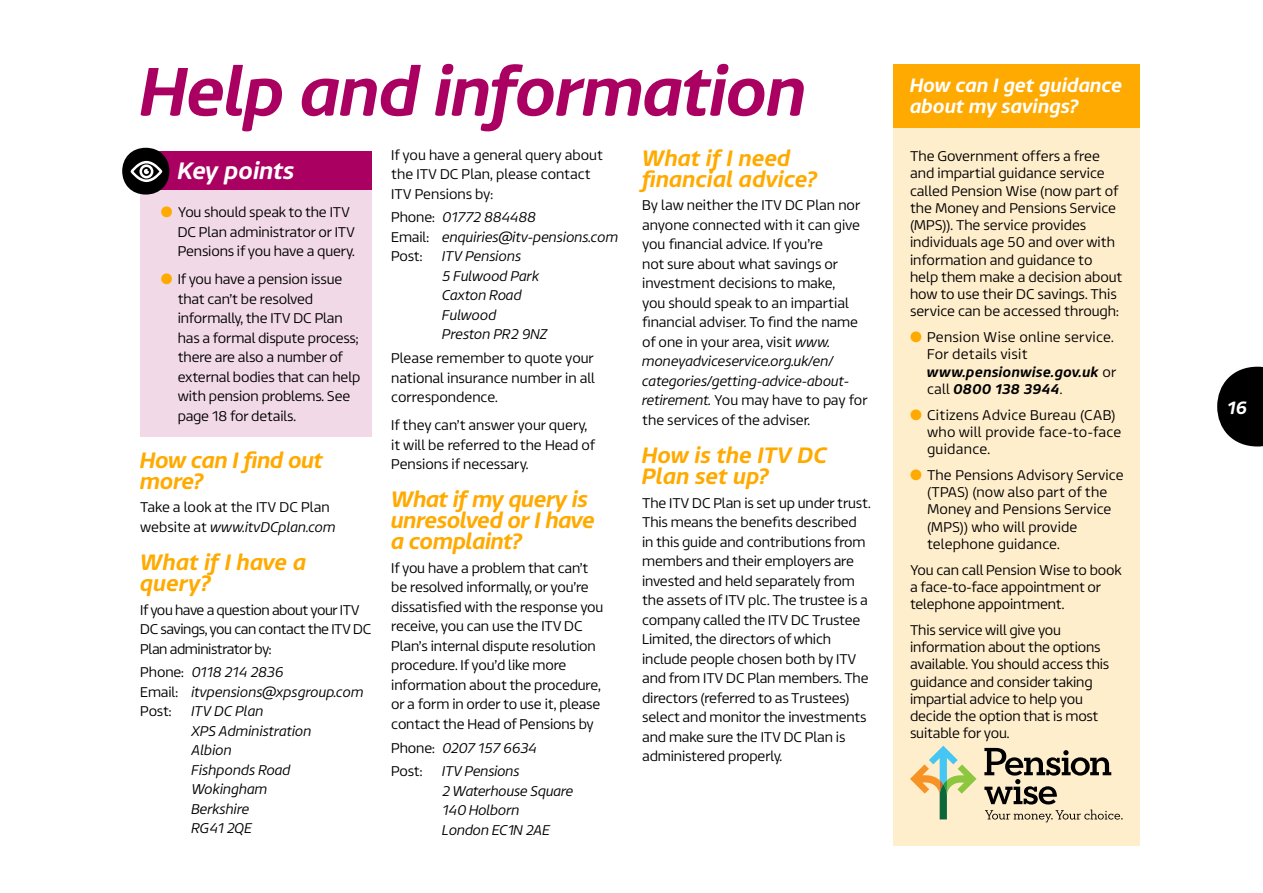
<style>
.page{position:relative;width:1263px;height:893px;background:#fff}
.page>*{position:absolute;margin:0;border:0;box-sizing:border-box;transform-origin:0 0}
.Reem_blue_head_itals{font:italic 500 69px "ITV Reem";letter-spacing:-.02em;color:#a90061}
.Reem_panel__medium_i{font:italic 500 24px "ITV Reem";letter-spacing:-.005em;color:#fff}
.Reem_subheads__mediu{font:italic 500 22.5px/21px "ITV Reem";color:#fa0}
.Reem_Body_copy{font:italic 500 22.5px/21px "ITV Reem";letter-spacing:-.02em;color:#fa0}
.Reem_subheads__mediu-2{font:italic 500 22.5px/21px "ITV Reem";letter-spacing:-.02em;color:#fa0}
.Reem_subheads__mediu-3{font:italic 500 19.5px/21px "ITV Reem";color:#fff}
.t1{font:italic 500 18px "ITV Reem";color:#fff}
.Reem_Body_copy-2{font:300 14.25px/19.5px "ITV Reem";letter-spacing:-.01em;color:#000}
.Reem_Body_copy-3{font:italic 300 14.25px/19.5px "ITV Reem";color:#000}
.Reem_bullet_Body{font:300 14.25px/19.5px "ITV Reem";letter-spacing:-.01em;color:#000}
.Reem_Body_copy_9_5pt{font:300 14.25px/17.2px "ITV Reem";letter-spacing:-.01em;color:#000}
.Reem_Body_copy_9_5pt-2{font:300 14.25px/17.2px "ITV Reem";letter-spacing:.02em;color:#000}
.Reem_Body_copy_9_5pt-3{font:300 14.25px/17.2px "ITV Reem";letter-spacing:.01em;color:#000}
.Reem_Body_copy-4{font:300 14.25px/19.5px "ITV Reem";letter-spacing:-.03em;color:#000}
.s1{color:#fa0}
.s2{font-style:italic}
.s3{font-style:normal}
.s4{font-weight:500;font-style:italic}
</style>
<div class="page">
<svg style="left:1217px;top:367px;width:46px;height:79px"></svg>
<div style="left:140px;top:188px;width:231px;height:249px;background:#f2d9e7"></div>
<div style="left:140px;top:151px;width:231px;height:39px;background:#a90061"></div>
<div style="left:122px;top:148px;width:47px;height:47px;background:#000;border-radius:50%"></div>
<svg style="left:131px;top:161px;width:31px;height:21px"></svg>
<div style="left:893px;top:84px;width:247px;height:762px;background:#fec"></div>
<div style="left:893px;top:64px;width:247px;height:64px;background:#fa0"></div>
<svg style="left:984px;top:748px;width:127px;height:56px"></svg>
<svg style="left:985px;top:810px;width:138px;height:12px"></svg>
<svg style="left:910px;top:746px;width:66px;height:73px"></svg>
<p class="Reem_blue_head_itals" style="left:140px;top:30px;width:669px">Help and information</p>
<p class="Reem_panel__medium_i" style="left:178px;top:149px;width:118px">Key points</p>
<p class="Reem_bullet_Body" style="left:178px;top:201px;width:179px;text-indent:-17px"><span class="s1">●</span> You should speak to the ITV<br>DC Plan administrator or ITV<br>Pensions if you have a query.</p>
<p class="Reem_bullet_Body" style="left:178px;top:268px;width:184px;text-indent:-17px"><span class="s1">●</span> If you have a pension issue that can’t be resolved informally, the ITV DC Plan has a formal dispute process; there are also a number of external bodies that can help with pension problems. See page 18 for details.</p>
<p class="Reem_subheads__mediu-2" style="left:140px;top:447px;width:184px">How can I find out more?</p>
<p class="Reem_Body_copy-2" style="left:140px;top:496px;width:197px">Take a look at the ITV DC Plan website at <span class="s2">www.itvDCplan.com</span></p>
<p class="Reem_subheads__mediu" style="left:140px;top:549px;width:168px">What if I have a query?</p>
<p class="Reem_Body_copy-4" style="left:140px;top:599px;width:232px">If you have a question about your ITV<br>DC savings, you can contact the ITV DC<br>Plan administrator by:</p>
<p class="Reem_Body_copy-3" style="left:140px;top:661px;width:145px"><span class="s3">Phone:</span> 0118 214 2836</p>
<p class="Reem_Body_copy-3" style="left:140px;top:681px;width:225px"><span class="s3">Email:</span> itvpensions@xpsgroup.com</p>
<p class="Reem_Body_copy-2" style="left:140px;top:700px;width:33px">Post:</p>
<p class="Reem_Body_copy-3" style="left:191px;top:700px;width:74px">ITV DC Plan</p>
<p class="Reem_Body_copy-3" style="left:191px;top:720px;width:122px">XPS Administration</p>
<p class="Reem_Body_copy-3" style="left:191px;top:739px;width:42px">Albion</p>
<p class="Reem_Body_copy-3" style="left:191px;top:759px;width:101px">Fishponds Road</p>
<p class="Reem_Body_copy-3" style="left:191px;top:778px;width:78px">Wokingham</p>
<p class="Reem_Body_copy-3" style="left:191px;top:798px;width:60px">Berkshire</p>
<p class="Reem_Body_copy-3" style="left:191px;top:817px;width:62px">RG41 2QE</p>
<p class="Reem_Body_copy-2" style="left:391px;top:143px;width:213px">If you have a general query about the ITV DC Plan, please contact<br>ITV Pensions by:</p>
<p class="Reem_Body_copy-3" style="left:391px;top:206px;width:146px"><span class="s3">Phone:</span> 01772 884488</p>
<p class="Reem_Body_copy-3" style="left:391px;top:226px;width:229px"><span class="s3">Email:</span> enquiries@itv-pensions.com</p>
<p class="Reem_Body_copy-2" style="left:391px;top:245px;width:33px">Post:</p>
<p class="Reem_Body_copy-3" style="left:442px;top:245px;width:81px">ITV Pensions</p>
<p class="Reem_Body_copy-3" style="left:442px;top:265px;width:99px">5 Fulwood Park</p>
<p class="Reem_Body_copy-3" style="left:442px;top:284px;width:81px">Caxton Road</p>
<p class="Reem_Body_copy-3" style="left:442px;top:304px;width:56px">Fulwood</p>
<p class="Reem_Body_copy-3" style="left:442px;top:323px;width:107px">Preston PR2 9NZ</p>
<p class="Reem_Body_copy-2" style="left:391px;top:347px;width:205px;text-align:justify">Please remember to quote your national insurance number in all correspondence.</p>
<p class="Reem_Body_copy-2" style="left:391px;top:414px;width:206px">If they can’t answer your query, it will be referred to the Head of<br>Pensions if necessary.</p>
<p class="Reem_Body_copy" style="left:391px;top:486px;width:205px">What if my query is unresolved or I have a complaint?</p>
<p class="Reem_Body_copy-2" style="left:391px;top:557px;width:214px">If you have a problem that can’t be resolved informally, or you’re dissatisfied with the response you receive, you can use the ITV DC<br>Plan’s internal dispute resolution procedure. If you’d like more information about the procedure, or a form in order to use it, please contact the Head of Pensions by</p>
<p class="Reem_Body_copy-3" style="left:391px;top:737px;width:147px"><span class="s3">Phone:</span> 0207 157 6634</p>
<p class="Reem_Body_copy-2" style="left:391px;top:760px;width:33px">Post:</p>
<p class="Reem_Body_copy-3" style="left:442px;top:760px;width:133px">ITV Pensions<br>2 Waterhouse Square</p>
<p class="Reem_Body_copy-3" style="left:442px;top:799px;width:79px">140 Holborn</p>
<p class="Reem_Body_copy-3" style="left:442px;top:819px;width:110px">London EC1N 2AE</p>
<p class="Reem_subheads__mediu" style="left:642px;top:145px;width:177px">What if I need financial advice?</p>
<p class="Reem_Body_copy-2" style="left:642px;top:194px;width:227px">By law neither the ITV DC Plan nor anyone connected with it can give you financial advice. If you’re<br>not sure about what savings or investment decisions to make,<br>you should speak to an impartial financial adviser. To find the name of one in your area, visit <span class="s2">www. moneyadviceservice.org.uk/en/ categories/getting-advice-about&shy;retirement.</span> You may have to pay for the services of the adviser.</p>
<p class="Reem_subheads__mediu" style="left:642px;top:442px;width:187px">How is the ITV DC<br>Plan set up?</p>
<p class="Reem_Body_copy-2" style="left:642px;top:492px;width:230px">The ITV DC Plan is set up under trust.<br>This means the benefits described in this guide and contributions from members and their employers are invested and held separately from the assets of ITV plc. The trustee is a company called the ITV DC Trustee Limited, the directors of which include people chosen both by ITV and from ITV DC Plan members. The directors (referred to as Trustees) select and monitor the investments and make sure the ITV DC Plan is administered properly.</p>
<p class="Reem_subheads__mediu-3" style="left:910px;top:73px;width:214px">How can I get guidance about my savings?</p>
<p class="Reem_Body_copy-2" style="left:910px;top:146px;width:214px;line-height:17.2px">The Government offers a free and impartial guidance service called Pension Wise (now part of the Money and Pensions Service (MPS)). The service provides individuals age 50 and over with information and guidance to help them make a decision about how to use their DC savings. This service can be accessed through:</p>
<p class="Reem_Body_copy_9_5pt-2" style="left:927px;top:327px;width:191px;text-indent:-17px"><span class="s1">●</span> Pension Wise online service.<br>For details visit <span class="s4">www.pensionwise.gov.uk</span> or call <span class="s4">0800 138 3944</span>.</p>
<p class="Reem_Body_copy_9_5pt-2" style="left:927px;top:405px;width:196px;text-indent:-17px"><span class="s1">●</span> Citizens Advice Bureau (CAB) who will provide face-to-face guidance.</p>
<p class="Reem_Body_copy_9_5pt-3" style="left:927px;top:465px;width:198px;text-indent:-17px"><span class="s1">●</span> The Pensions Advisory Service (TPAS) (now also part of the<br>Money and Pensions Service (MPS)) who will provide telephone guidance.</p>
<p class="Reem_Body_copy_9_5pt" style="left:910px;top:560px;width:213px">You can call Pension Wise to book a face-to-face appointment or telephone appointment.</p>
<p class="Reem_Body_copy_9_5pt" style="left:910px;top:620px;width:201px">This service will give you information about the options available. You should access this guidance and consider taking impartial advice to help you decide the option that is most suitable for you.</p>
<p class="t1" style="left:1227px;top:392px;width:21px">16</p>
</div>
